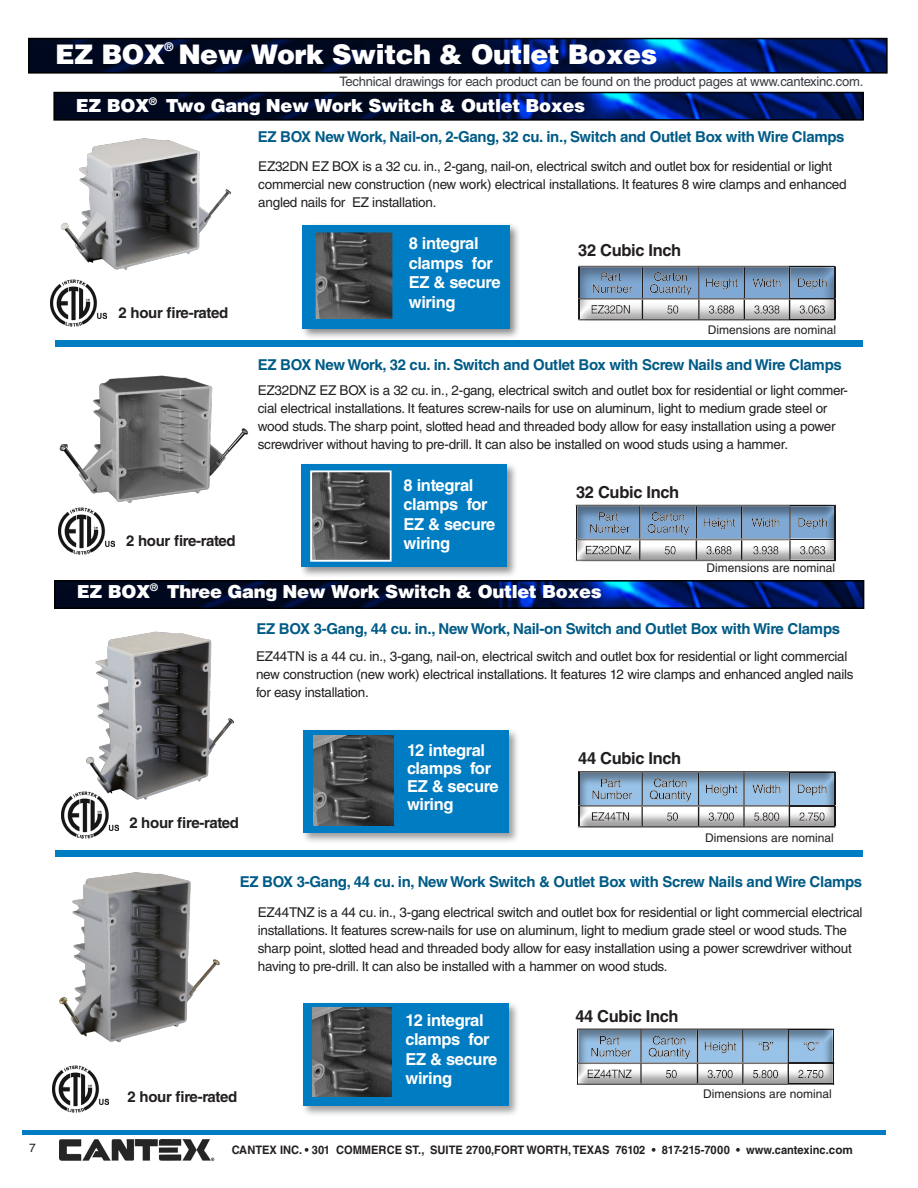
<style>
.page{position:relative;width:918px;height:1188px;background:#fff}
.page>*{position:absolute;margin:0;border:0;box-sizing:border-box;transform-origin:0 0}
.t1{font:900 27px "Helvetica LT Pro";letter-spacing:-.02em;color:#fff}
.t2{font:900 18px "Helvetica LT Pro";letter-spacing:-.02em;color:#fff}
.t3{font:700 16.5px/19.5px "Helvetica LT Std";letter-spacing:-.02em;color:#fff}
.t4{font:700 16.5px "Helvetica LT Std";letter-spacing:-.02em;color:#231f20}
.t5{font:700 15px "Helvetica LT Std";letter-spacing:-.02em;color:#005b86}
.t6{font:700 15px "Helvetica LT Std";letter-spacing:-.02em;color:#231f20}
.t7{font:13.5px/18px "Helvetica LT Std";letter-spacing:-.02em;color:#231f20}
.t8{font:13.05px "Helvetica LT Std";letter-spacing:-.02em;color:#383c43}
.t9{font:12px "Helvetica LT Std";color:#231f20}
.t10{font:900 12px "Helvetica LT Pro";color:#fff}
.t11{font:700 11.7px "Helvetica LT Std";color:#231f20;scale:.95 1}
</style>
<div class="page">
<div style="left:575px;top:264px;width:276px;height:70px;background:#231f20;opacity:.43"></div>
<img style="left:51px;top:286px;width:56px;height:41px">
<img style="left:57px;top:138px;width:175px;height:156px">
<div style="left:300px;top:222px;width:221px;height:118px;background:#231f20;opacity:.54"></div>
<div style="left:302px;top:225px;width:207px;height:103px;background:#007cc2"></div>
<img style="left:317px;top:234px;width:74px;height:84px">
<div style="left:314px;top:231px;width:80px;height:90px;border:2px solid #007cc2"></div>
<div style="left:572px;top:504px;width:276px;height:72px;background:#231f20;opacity:.42"></div>
<img style="left:59px;top:536px;width:56px;height:19px">
<img style="left:58px;top:375px;width:191px;height:161px">
<div style="left:300px;top:462px;width:218px;height:117px;background:#231f20;opacity:.48"></div>
<div style="left:302px;top:464px;width:205px;height:103px;background:#007cc2"></div>
<img style="left:313px;top:473px;width:76px;height:86px">
<div style="left:310px;top:470px;width:82px;height:92px;border:2px solid #fff"></div>
<img style="left:62px;top:798px;width:56px;height:40px">
<div style="left:575px;top:770px;width:273px;height:72px;background:#231f20;opacity:.43"></div>
<div style="left:302px;top:728px;width:218px;height:116px;background:#231f20;opacity:.44"></div>
<div style="left:303px;top:730px;width:206px;height:102px;background:#007cc2"></div>
<img style="left:314px;top:736px;width:79px;height:89px">
<img style="left:59px;top:872px;width:161px;height:171px">
<img style="left:53px;top:1065px;width:56px;height:47px">
<div style="left:302px;top:1001px;width:218px;height:116px;background:#231f20;opacity:.44"></div>
<div style="left:303px;top:1003px;width:206px;height:102px;background:#007cc2"></div>
<img style="left:312px;top:1007px;width:80px;height:90px">
<div style="left:574px;top:1028px;width:273px;height:71px;background:#231f20;opacity:.43"></div>
<img style="left:60px;top:1140px;width:155px;height:21px">
<img style="left:31px;top:41px;width:854px;height:30px">
<div style="left:28px;top:38px;width:860px;height:36px;border:2px solid #000"></div>
<img style="left:56px;top:95px;width:805px;height:23px">
<div style="left:53px;top:92px;width:811px;height:29px;border:2px solid #000"></div>
<div style="left:22px;top:1130px;width:864px;height:5px;background:#007cc2"></div>
<div style="left:55px;top:340px;width:807px;height:6px;background:#007cc2"></div>
<div style="left:56px;top:850px;width:807px;height:7px;background:#007cc2"></div>
<img style="left:57px;top:583px;width:804px;height:23px">
<div style="left:54px;top:580px;width:810px;height:29px;border:2px solid #000"></div>
<img style="left:68px;top:631px;width:167px;height:171px">
<p class="t1" style="left:55px;top:37px;width:111px">EZ BOX</p>
<p class="t10" style="left:164px;top:38px;width:11px">®</p>
<p class="t1" style="left:178px;top:37px;width:480px">New Work Switch &amp; Outlet Boxes</p>
<p class="t8" style="left:340px;top:74px;width:525px">Technical drawings for each product can be found on the product pages at www.cantexinc.com.</p>
<p class="t2" style="left:76px;top:94px;width:511px">EZ BOX<sup>®</sup> Two Gang New Work Switch &amp; Outlet Boxes</p>
<p class="t5" style="left:258px;top:127px;width:588px">EZ BOX New Work, Nail-on, 2-Gang, 32 cu. in., Switch and Outlet Box with Wire Clamps</p>
<p class="t6" style="left:119px;top:304px;width:111px">2 hour fire-rated</p>
<p class="t6" style="left:126px;top:531px;width:111px">2 hour fire-rated</p>
<p class="t7" style="left:258px;top:157px;width:590px">EZ32DN EZ BOX is a 32 cu. in., 2-gang, nail-on, electrical switch and outlet box for residential or light commercial new construction (new work) electrical installations. It features 8 wire clamps and enhanced angled nails for EZ installation.</p>
<p class="t3" style="left:409px;top:233px;width:93px">8 integral clamps for<br>EZ &amp; secure wiring</p>
<p class="t4" style="left:578px;top:241px;width:105px">32 Cubic Inch</p>
<p class="t9" style="left:708px;top:323px;width:130px">Dimensions are nominal</p>
<p class="t5" style="left:258px;top:356px;width:586px">EZ BOX New Work, 32 cu. in. Switch and Outlet Box with Screw Nails and Wire Clamps</p>
<p class="t7" style="left:258px;top:381px;width:592px">EZ32DNZ EZ BOX is a 32 cu. in., 2-gang, electrical switch and outlet box for residential or light commer&shy;cial electrical installations. It features screw-nails for use on aluminum, light to medium grade steel or wood studs. The sharp point, slotted head and threaded body allow for easy installation using a power screwdriver without having to pre-drill. It can also be installed on wood studs using a hammer.</p>
<p class="t4" style="left:576px;top:482px;width:105px">32 Cubic Inch</p>
<p class="t3" style="left:404px;top:475px;width:93px">8 integral clamps for<br>EZ &amp; secure wiring</p>
<p class="t9" style="left:707px;top:561px;width:130px">Dimensions are nominal</p>
<p class="t2" style="left:77px;top:580px;width:526px">EZ BOX<sup>®</sup> Three Gang New Work Switch &amp; Outlet Boxes</p>
<p class="t5" style="left:257px;top:619px;width:585px">EZ BOX 3-Gang, 44 cu. in., New Work, Nail-on Switch and Outlet Box with Wire Clamps</p>
<p class="t7" style="left:256px;top:647px;width:599px">EZ44TN is a 44 cu. in., 3-gang, nail-on, electrical switch and outlet box for residential or light commercial new construction (new work) electrical installations. It features 12 wire clamps and enhanced angled nails for easy installation.</p>
<p class="t6" style="left:129px;top:813px;width:111px">2 hour fire-rated</p>
<p class="t3" style="left:407px;top:741px;width:93px;line-height:18px">12 integral clamps for<br>EZ &amp; secure wiring</p>
<p class="t4" style="left:578px;top:748px;width:105px">44 Cubic Inch</p>
<p class="t9" style="left:705px;top:831px;width:130px">Dimensions are nominal</p>
<p class="t5" style="left:240px;top:873px;width:624px">EZ BOX 3-Gang, 44 cu. in, New Work Switch &amp; Outlet Box with Screw Nails and Wire Clamps</p>
<p class="t7" style="left:258px;top:903px;width:606px">EZ44TNZ is a 44 cu. in., 3-gang electrical switch and outlet box for residential or light commercial electrical installations. It features screw-nails for use on aluminum, light to medium grade steel or wood studs. The sharp point, slotted head and threaded body allow for easy installation using a power screwdriver without having to pre-drill. It can also be installed with a hammer on wood studs.</p>
<p class="t6" style="left:128px;top:1087px;width:111px">2 hour fire-rated</p>
<p class="t3" style="left:406px;top:1010px;width:93px">12 integral clamps for<br>EZ &amp; secure wiring</p>
<p class="t4" style="left:575px;top:1006px;width:105px">44 Cubic Inch</p>
<p class="t9" style="left:703px;top:1087px;width:130px">Dimensions are nominal</p>
<p class="t9" style="left:29px;top:1141px;width:8px">7</p>
<p class="t11" style="left:232px;top:1143px;width:655px">CANTEX INC. • 301 COMMERCE ST., SUITE 2700,FORT WORTH, TEXAS 76102 • 817-215-7000 • www.cantexinc.com</p>
</div>
